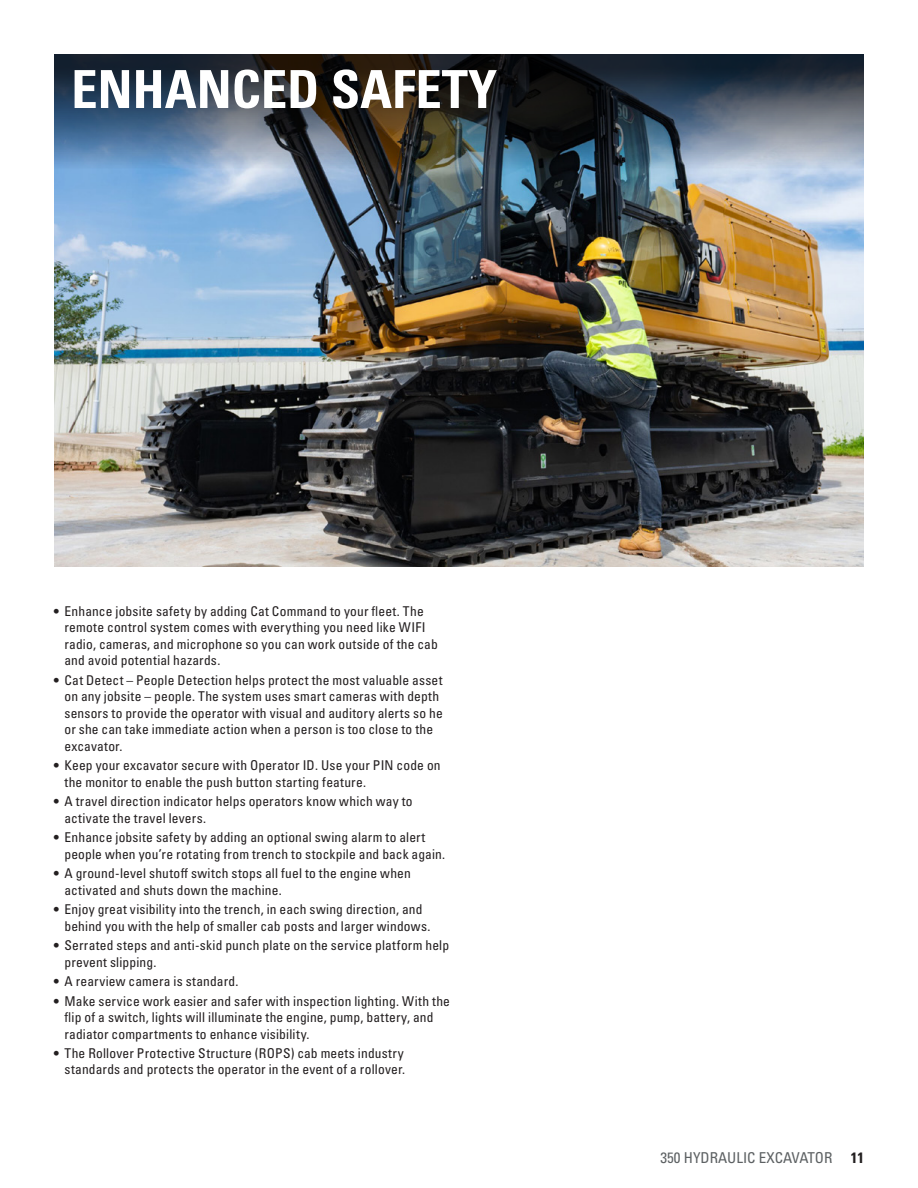
<style>
.page{position:relative;width:918px;height:1188px;background:#fff}
.page>*{position:absolute;margin:0;border:0;box-sizing:border-box;transform-origin:0 0}
.t1{font:52.5px "Univers LTCYR 67 Bold Cond";color:#fff}
.t2{font:condensed 15px "Univers LTCYR 57";color:#5d6163}
.t3{font:condensed 13.5px/16.5px "Univers LTCYR 57";letter-spacing:.015em;color:#231f20}
.s1{font-family:"Univers LTCYR 67 Bold Cond";font-stretch:normal;color:#231f20}
</style>
<div class="page">
<img style="left:54px;top:347px;width:810px;height:220px">
<img style="left:54px;top:54px;width:810px;height:293px">
<h1 class="t1" style="left:71px;top:57px;width:427px">ENHANCED SAFETY</h1>
<p class="t3" style="left:65px;top:602px;width:375px;text-indent:-11px">• Enhance jobsite safety by adding Cat Command to your fleet. The remote control system comes with everything you need like WIFI radio, cameras, and microphone so you can work outside of the cab and avoid potential hazards.</p>
<p class="t3" style="left:65px;top:671px;width:380px;text-indent:-11px">• Cat Detect – People Detection helps protect the most valuable asset on any jobsite – people. The system uses smart cameras with depth sensors to provide the operator with visual and auditory alerts so he or she can take immediate action when a person is too close to the excavator.</p>
<p class="t3" style="left:65px;top:757px;width:378px;text-indent:-11px">• Keep your excavator secure with Operator ID. Use your PIN code on the monitor to enable the push button starting feature.</p>
<p class="t3" style="left:65px;top:793px;width:350px;text-indent:-11px">• A travel direction indicator helps operators know which way to activate the travel levers.</p>
<p class="t3" style="left:65px;top:829px;width:382px;text-indent:-11px">• Enhance jobsite safety by adding an optional swing alarm to alert people when you’re rotating from trench to stockpile and back again.</p>
<p class="t3" style="left:65px;top:865px;width:348px;text-indent:-11px">• A ground-level shutoff switch stops all fuel to the engine when activated and shuts down the machine.</p>
<p class="t3" style="left:65px;top:901px;width:367px;text-indent:-11px">• Enjoy great visibility into the trench, in each swing direction, and behind you with the help of smaller cab posts and larger windows.</p>
<p class="t3" style="left:65px;top:937px;width:386px;text-indent:-11px">• Serrated steps and anti-skid punch plate on the service platform help prevent slipping.</p>
<p class="t3" style="left:54px;top:973px;width:186px">• A rearview camera is standard.</p>
<p class="t3" style="left:65px;top:992px;width:387px;text-indent:-11px">• Make service work easier and safer with inspection lighting. With the flip of a switch, lights will illuminate the engine, pump, battery, and radiator compartments to enhance visibility.</p>
<p class="t3" style="left:54px;top:1045px;width:353px;text-align:right">• The Rollover Protective Structure (ROPS) cab meets industry standards and protects the operator in the event of a rollover.</p>
<p class="t2" style="left:661px;top:1148px;width:205px">350 HYDRAULIC EXCAVATOR <span class="s1">11</span></p>
</div>
